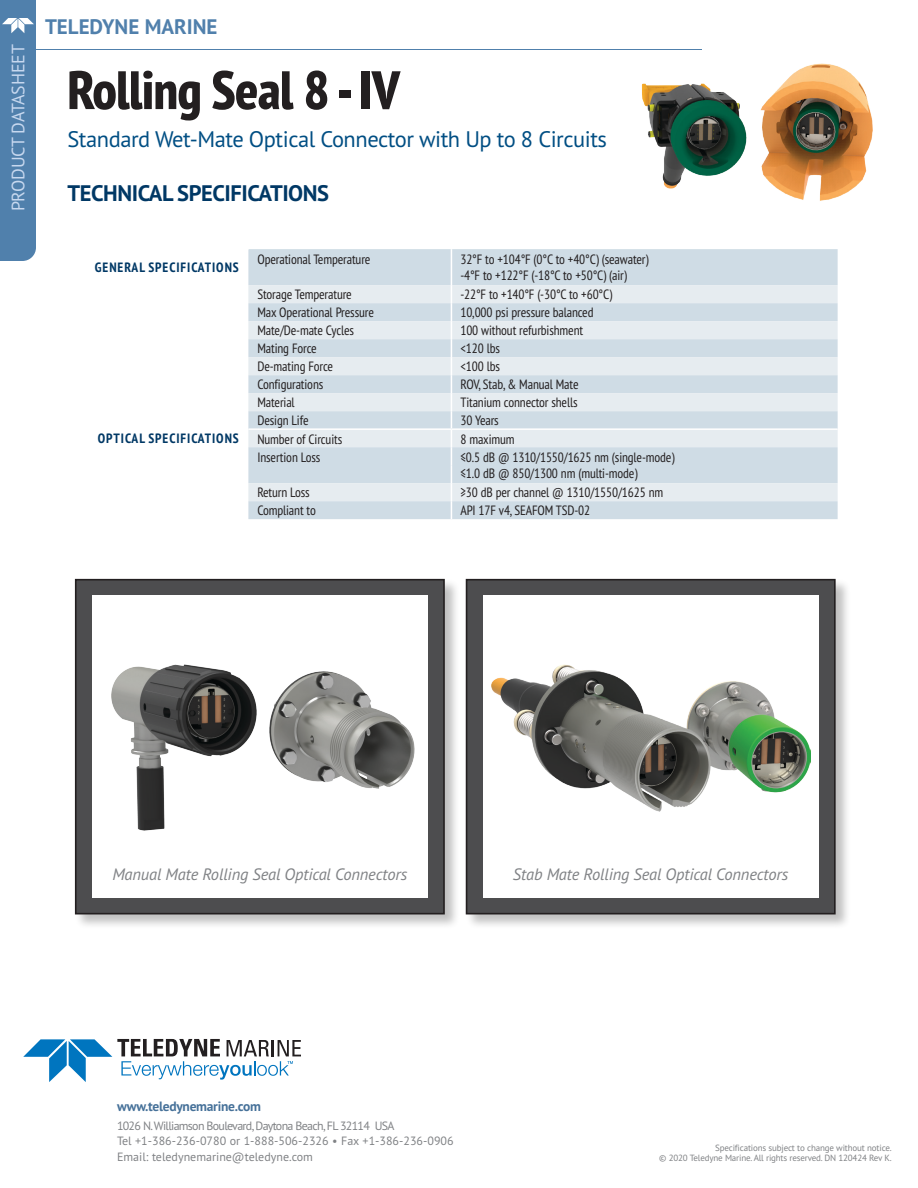
<style>
.page{position:relative;width:918px;height:1188px;background:#fff}
.page>*{position:absolute;margin:0;border:0;box-sizing:border-box;transform-origin:0 0}
.front_product_name{font:800 condensed 54px "PT Sans Pro";letter-spacing:-.01em;color:#231f20}
.front_product_name-2{font:22.5px "PT Sans Pro";letter-spacing:-.02em;color:#004e83}
.front_product_name-3{font:700 22.5px "PT Sans Pro";letter-spacing:-.02em;color:#003865}
.t1{font:700 21px "PT Sans Pro";color:#5080ac}
.t2{font:18px "PT Sans Pro";letter-spacing:-.01em;color:#c7d8ef}
.t3{font:italic 16.5px "PT Sans Pro";letter-spacing:-.01em;color:#808285}
.tech_specs_body{font:condensed 13.5px/15.8px "PT Sans Pro";letter-spacing:-.01em;color:#231f20}
.tech_specs_body-2{font:700 condensed 13.5px "PT Sans Pro";letter-spacing:.07em;color:#003865}
.address{font:700 13.5px "PT Sans Pro";letter-spacing:-.02em;color:#467199}
.address-2{font:12px/15.8px "PT Sans Pro";color:#808285}
.copyright{font:9px/10.5px "PT Sans Pro";letter-spacing:-.02em;color:#808285;text-align:right}
</style>
<div class="page">
<hr style="left:36px;top:49px;width:666px;height:1px;background:#5080ac">
<svg style="left:23px;top:1039px;width:278px;height:43px"></svg>
<div style="left:0;top:0;width:36px;height:261px;background:#5080ac"></div>
<div style="left:248px;top:249px;width:590px;height:270px;background:#cfdce5"></div>
<svg style="left:248px;top:285px;width:590px;height:216px;background:#dbe4eb"></svg>
<hr style="left:451px;top:249px;width:1px;height:36px;background:#fff">
<svg style="left:451px;top:285px;width:1px;height:234px"></svg>
<hr style="left:248px;top:428px;width:203px;height:2px;background:#fff">
<hr style="left:451px;top:428px;width:387px;height:2px;background:#fff">
<div style="left:74px;top:578px;width:386px;height:352px;background:#000;opacity:.25"></div>
<div style="left:76px;top:580px;width:368px;height:334px;background:#4d4d4f"></div>
<div style="left:75px;top:579px;width:370px;height:335px;border:2px solid #231f20"></div>
<div style="left:92px;top:595px;width:335px;height:303px;background:#fff"></div>
<img style="left:112px;top:665px;width:145px;height:166px">
<div style="left:465px;top:578px;width:386px;height:352px;background:#000;opacity:.25"></div>
<div style="left:467px;top:580px;width:368px;height:334px;background:#4d4d4f"></div>
<div style="left:466px;top:579px;width:370px;height:335px;border:2px solid #231f20"></div>
<div style="left:483px;top:595px;width:335px;height:303px;background:#fff"></div>
<img style="left:491px;top:665px;width:319px;height:147px">
<img style="left:270px;top:672px;width:144px;height:116px">
<img style="left:641px;top:63px;width:232px;height:138px">
<p class="t2" style="left:7px;top:211px;width:169px;rotate:-90deg">PRODUCT DATASHEET</p>
<p class="t1" style="left:45px;top:13px;width:174px">TELEDYNE MARINE</p>
<p class="front_product_name" style="left:68px;top:55px;width:334px">Rolling Seal 8 - IV</p>
<p class="front_product_name-2" style="left:68px;top:124px;width:541px">Standard Wet-Mate Optical Connector with Up to 8 Circuits</p>
<p class="front_product_name-3" style="left:68px;top:178px;width:263px">TECHNICAL SPECIFICATIONS</p>
<p class="tech_specs_body-2" style="left:95px;top:259px;width:145px">GENERAL SPECIFICATIONS</p>
<p class="tech_specs_body" style="left:257px;top:251px;width:115px">Operational Temperature</p>
<p class="tech_specs_body" style="left:460px;top:251px;width:190px">32°F to +104°F (0°C to +40°C) (seawater) -4°F to +122°F (-18°C to +50°C) (air)</p>
<p class="tech_specs_body" style="left:257px;top:286px;width:96px">Storage Temperature</p>
<p class="tech_specs_body" style="left:460px;top:286px;width:153px">-22°F to +140°F (-30°C to +60°C)</p>
<p class="tech_specs_body" style="left:257px;top:304px;width:118px">Max Operational Pressure</p>
<p class="tech_specs_body" style="left:460px;top:304px;width:135px">10,000 psi pressure balanced</p>
<p class="tech_specs_body" style="left:257px;top:322px;width:98px">Mate/De-mate Cycles</p>
<p class="tech_specs_body" style="left:460px;top:322px;width:124px">100 without refurbishment</p>
<p class="tech_specs_body" style="left:257px;top:340px;width:61px">Mating Force</p>
<p class="tech_specs_body" style="left:460px;top:340px;width:41px">&lt;120 lbs</p>
<p class="tech_specs_body" style="left:257px;top:358px;width:77px">De-mating Force</p>
<p class="tech_specs_body" style="left:460px;top:358px;width:41px">&lt;100 lbs</p>
<p class="tech_specs_body" style="left:257px;top:376px;width:67px">Configurations</p>
<p class="tech_specs_body" style="left:460px;top:376px;width:120px">ROV, Stab, &amp; Manual Mate</p>
<p class="tech_specs_body" style="left:257px;top:394px;width:39px">Material</p>
<p class="tech_specs_body" style="left:460px;top:394px;width:119px">Titanium connector shells</p>
<p class="tech_specs_body" style="left:257px;top:412px;width:53px">Design Life</p>
<p class="tech_specs_body" style="left:460px;top:412px;width:40px">30 Years</p>
<p class="tech_specs_body-2" style="left:98px;top:430px;width:143px">OPTICAL SPECIFICATIONS</p>
<p class="tech_specs_body" style="left:257px;top:431px;width:86px">Number of Circuits</p>
<p class="tech_specs_body" style="left:460px;top:431px;width:56px">8 maximum</p>
<p class="tech_specs_body" style="left:257px;top:450px;width:64px">Insertion Loss</p>
<p class="tech_specs_body" style="left:460px;top:450px;width:216px">≤0.5 dB @ 1310/1550/1625 nm (single-mode) ≤1.0 dB @ 850/1300 nm (multi-mode)</p>
<p class="tech_specs_body" style="left:257px;top:484px;width:54px">Return Loss</p>
<p class="tech_specs_body" style="left:460px;top:484px;width:204px">≥30 dB per channel @ 1310/1550/1625 nm</p>
<p class="tech_specs_body" style="left:257px;top:502px;width:60px">Compliant to</p>
<p class="tech_specs_body" style="left:460px;top:502px;width:131px">API 17F v4, SEAFOM TSD-02</p>
<p class="t3" style="left:112px;top:863px;width:297px">Manual Mate Rolling Seal Optical Connectors</p>
<p class="t3" style="left:513px;top:863px;width:277px">Stab Mate Rolling Seal Optical Connectors</p>
<p class="address" style="left:117px;top:1097px;width:146px">www.teledynemarine.com</p>
<p class="address-2" style="left:117px;top:1117px;width:338px">1026 N. Williamson Boulevard, Daytona Beach, FL 32114 USA<br>Tel +1-386-236-0780 or 1-888-506-2326 • Fax +1-386-236-0906<br>Email: teledynemarine@teledyne.com</p>
<p class="copyright" style="left:659px;top:1142px;width:234px">Specifications subject to change without notice.<br>© 2020 Teledyne Marine. All rights reserved. DN 120424 Rev K.</p>
</div>
